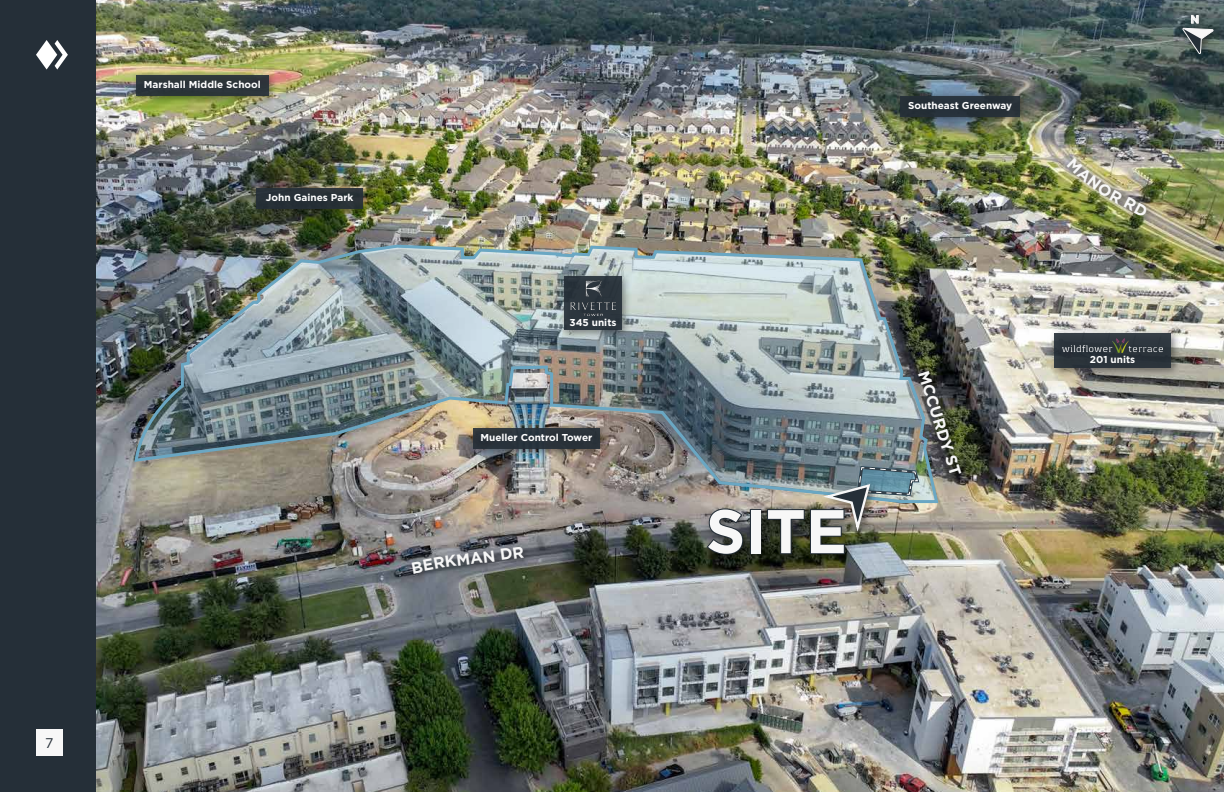
<style>
.page{position:relative;width:1224px;height:792px;background:#fff}
.page>*{position:absolute;margin:0;border:0;box-sizing:border-box;transform-origin:0 0}
.t1{font:700 61.6px "Gotham";color:#f7f7f7}
.t2{font:700 16px "Gotham";color:#f7f7f7}
.t3{font:14px "Gotham";color:#252f38}
.t4{font:700 10.9px "Gotham";color:#fff}
.t5{font:700 10px "Gotham";color:#fff}
</style>
<div class="page">
<img style="left:95px;top:0;width:1129px;height:792px">
<img style="left:127px;top:0;width:1097px;height:594px">
<div style="left:564px;top:277px;width:58px;height:53px;background:#2c363e"></div>
<img style="left:571px;top:281px;width:44px;height:34px">
<div style="left:473px;top:428px;width:127px;height:20px;background:#252f38"></div>
<div style="left:257px;top:188px;width:106px;height:21px;background:#252f38"></div>
<div style="left:900px;top:96px;width:120px;height:20px;background:#252f38"></div>
<div style="left:136px;top:76px;width:133px;height:20px;background:#2c3539"></div>
<div style="left:1054px;top:333px;width:117px;height:35px;background:#252f38"></div>
<img style="left:1062px;top:338px;width:101px;height:15px">
<svg style="left:705px;top:507px;width:39px;height:49px;background:#464a4a"></svg>
<div style="left:750px;top:509px;width:11px;height:45px;border:2px solid #252f38"></div>
<img style="left:766px;top:467px;width:155px;height:88px">
<svg style="left:1182px;top:15px;width:32px;height:39px"></svg>
<div style="left:0;top:0;width:95px;height:792px;background:#252f38"></div>
<div style="left:36px;top:730px;width:27px;height:26px;background:#f7f7f7"></div>
<svg style="left:36px;top:40px;width:32px;height:30px"></svg>
<svg style="left:412px;top:556px;width:33px;height:17px"></svg>
<img style="left:1067px;top:158px;width:81px;height:59px">
<p class="t5" style="left:144px;top:78px;width:118px">Marshall Middle School</p>
<p class="t5" style="left:266px;top:191px;width:89px">John Gaines Park</p>
<h3 class="t3" style="left:45px;top:735px;width:10px">7</h3>
<p class="t5" style="left:569px;top:315px;width:49px">345 units</p>
<p class="t5" style="left:480px;top:431px;width:113px">Mueller Control Tower</p>
<h2 class="t2" style="left:444px;top:551px;width:81px;rotate:-7deg">KMAN DR</h2>
<p class="t5" style="left:908px;top:99px;width:106px">Southeast Greenway</p>
<p class="t4" style="left:1191px;top:12px;width:10px">N</p>
<h1 class="t1" style="left:706px;top:491px;width:143px">SITE</h1>
<h2 class="t2" style="left:933px;top:368px;width:110px;rotate:72deg">MCCURDY ST</h2>
<p class="t5" style="left:1090px;top:353px;width:47px">201 units</p>
</div>
